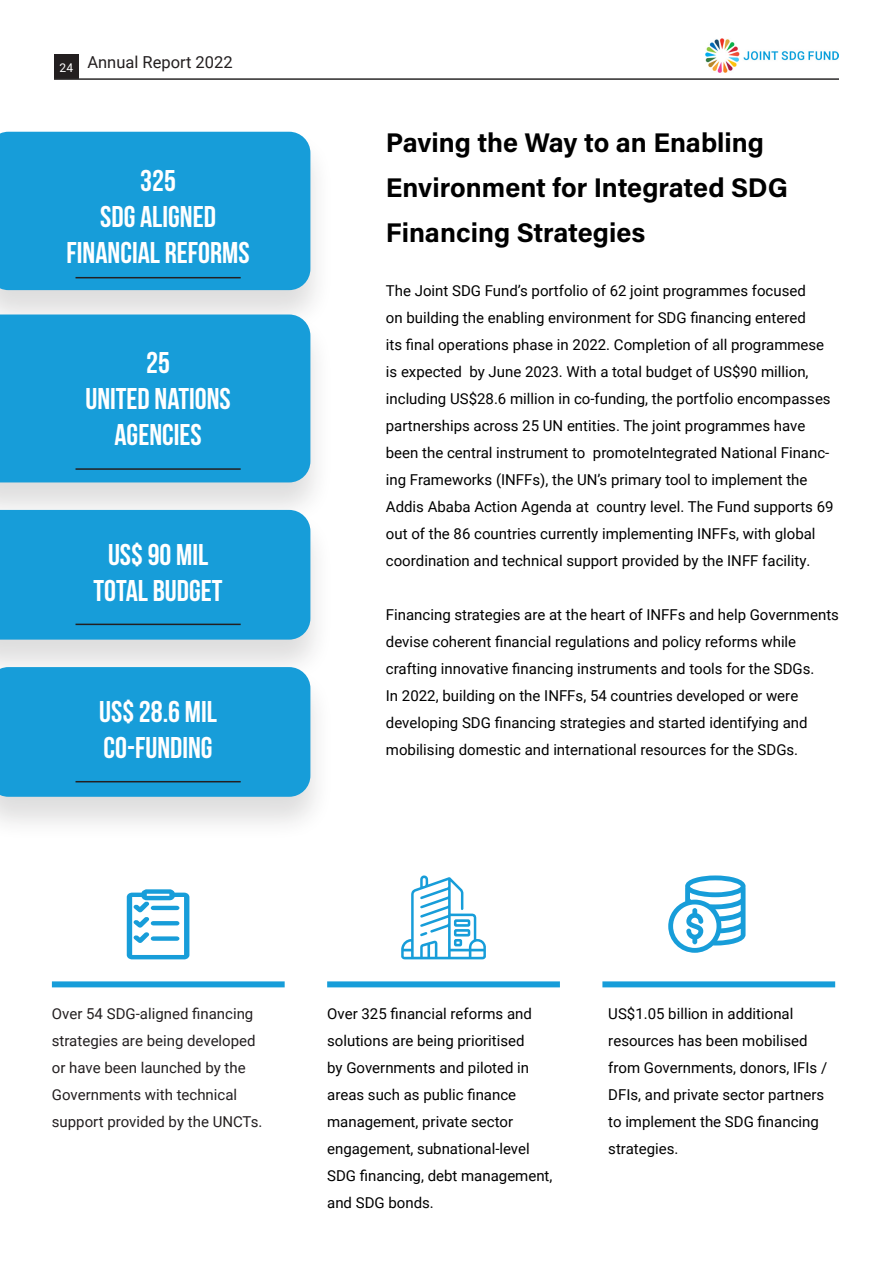
<style>
.page{position:relative;width:893px;height:1263px;background:#fff}
.page>*{position:absolute;margin:0;border:0;box-sizing:border-box;transform-origin:0 0}
.Paragraph_Style_69{font:700 30px "Bebas Neue";color:#fff}
.Paragraph_Style_11{font:27px "Acumin Variable Concept";color:#000}
.t1{font:16.5px "Roboto";color:#231f20}
.Paragraph_Style_15{font:15px/27px "Roboto";color:#000}
.Paragraph_Style_54{font:15px/27px "Roboto";color:#000}
.Paragraph_Style_57{font:15px/27px "Roboto";color:#000}
.Paragraph_Style_54-2{font:15px/27px "Roboto";color:#231f20}
</style>
<div class="page">
<div style="left:54px;top:54px;width:24px;height:24px;background:#231f20"></div>
<hr style="left:54px;top:78px;width:785px;height:2px;background:#2b292a">
<img style="left:706px;top:38px;width:133px;height:35px">
<div style="left:602px;top:981px;width:233px;height:6px;background:#179dd9"></div>
<div style="left:327px;top:981px;width:233px;height:6px;background:#179dd9"></div>
<div style="left:52px;top:981px;width:233px;height:6px;background:#179dd9"></div>
<div style="left:0;top:129px;width:334px;height:206px;background:#231f20;opacity:.15"></div>
<div style="left:0;top:132px;width:310px;height:158px;background:#179dd9"></div>
<div style="left:0;top:312px;width:334px;height:215px;background:#231f20;opacity:.15"></div>
<div style="left:0;top:314px;width:310px;height:168px;background:#179dd9"></div>
<div style="left:0;top:507px;width:334px;height:178px;background:#231f20;opacity:.15"></div>
<div style="left:0;top:510px;width:310px;height:130px;background:#179dd9"></div>
<div style="left:0;top:664px;width:334px;height:178px;background:#231f20;opacity:.15"></div>
<div style="left:0;top:667px;width:310px;height:130px;background:#179dd9"></div>
<svg style="left:668px;top:875px;width:77px;height:78px"></svg>
<svg style="left:401px;top:875px;width:85px;height:84px"></svg>
<svg style="left:127px;top:889px;width:62px;height:70px"></svg>
<hr style="left:76px;top:781px;width:165px;height:1px;background:#231f20">
<hr style="left:76px;top:624px;width:165px;height:1px;background:#231f20">
<hr style="left:76px;top:468px;width:165px;height:2px;background:#231f20">
<hr style="left:76px;top:277px;width:165px;height:1px;background:#231f20">
<p class="t1" style="left:60px;top:51px;width:175px"><sub>24</sub> Annual Report 2022</p>
<p class="Paragraph_Style_69" style="left:140px;top:164px;width:37px">325</p>
<p class="Paragraph_Style_69" style="left:100px;top:200px;width:117px">SDG ALIGNED</p>
<p class="Paragraph_Style_69" style="left:67px;top:236px;width:184px">FINANCIAL REFORMS</p>
<p class="Paragraph_Style_69" style="left:146px;top:347px;width:25px">25</p>
<p class="Paragraph_Style_69" style="left:85px;top:383px;width:147px">UNITED NATIONS</p>
<p class="Paragraph_Style_69" style="left:114px;top:419px;width:89px">AGENCIES</p>
<p class="Paragraph_Style_69" style="left:108px;top:538px;width:102px">US$ 90 MIL</p>
<p class="Paragraph_Style_69" style="left:94px;top:574px;width:130px">TOTAL BUDGET</p>
<p class="Paragraph_Style_69" style="left:99px;top:696px;width:119px">US$ 28.6 MIL</p>
<p class="Paragraph_Style_69" style="left:104px;top:732px;width:111px">CO-FUNDING</p>
<p class="Paragraph_Style_11" style="left:386px;top:124px;width:380px">Paving the Way to an Enabling</p>
<p class="Paragraph_Style_11" style="left:386px;top:169px;width:404px">Environment for Integrated SDG</p>
<p class="Paragraph_Style_11" style="left:386px;top:214px;width:261px">Financing Strategies</p>
<p class="Paragraph_Style_15" style="left:386px;top:276px;width:421px">The Joint SDG Fund’s portfolio of 62 joint programmes focused</p>
<p class="Paragraph_Style_15" style="left:386px;top:303px;width:421px">on building the enabling environment for SDG financing entered</p>
<p class="Paragraph_Style_15" style="left:386px;top:330px;width:449px">its final operations phase in 2022. Completion of all programmese is expected by June 2023. With a total budget of US$90 million, including US$28.6 million in co-funding, the portfolio encompasses partnerships across 25 UN entities. The joint programmes have been the central instrument to promoteIntegrated National Financ&shy;ing Frameworks (INFFs), the UN’s primary tool to implement the Addis Ababa Action Agenda at country level. The Fund supports 69 out of the 86 countries currently implementing INFFs, with global coordination and technical support provided by the INFF facility.</p>
<p class="Paragraph_Style_15" style="left:386px;top:600px;width:455px">Financing strategies are at the heart of INFFs and help Governments devise coherent financial regulations and policy reforms while</p>
<p class="Paragraph_Style_15" style="left:386px;top:654px;width:430px">crafting innovative financing instruments and tools for the SDGs.</p>
<p class="Paragraph_Style_15" style="left:386px;top:681px;width:414px">In 2022, building on the INFFs, 54 countries developed or were</p>
<p class="Paragraph_Style_15" style="left:386px;top:708px;width:423px">developing SDG financing strategies and started identifying and</p>
<p class="Paragraph_Style_15" style="left:386px;top:735px;width:414px">mobilising domestic and international resources for the SDGs.</p>
<p class="Paragraph_Style_54-2" style="left:52px;top:1000px;width:205px">Over 54 SDG-aligned financing strategies are being developed</p>
<p class="Paragraph_Style_54-2" style="left:52px;top:1054px;width:195px">or have been launched by the</p>
<p class="Paragraph_Style_54-2" style="left:52px;top:1081px;width:187px">Governments with technical</p>
<p class="Paragraph_Style_54-2" style="left:52px;top:1108px;width:212px">support provided by the UNCTs.</p>
<p class="Paragraph_Style_54" style="left:327px;top:1000px;width:206px">Over 325 financial reforms and solutions are being prioritised</p>
<p class="Paragraph_Style_54" style="left:327px;top:1054px;width:204px">by Governments and piloted in</p>
<p class="Paragraph_Style_54" style="left:327px;top:1081px;width:191px">areas such as public finance</p>
<p class="Paragraph_Style_54" style="left:327px;top:1108px;width:187px">management, private sector</p>
<p class="Paragraph_Style_54" style="left:327px;top:1135px;width:227px">engagement, subnational-level<br>SDG financing, debt management, and SDG bonds.</p>
<p class="Paragraph_Style_57" style="left:608px;top:1000px;width:187px">US$1.05 billion in additional</p>
<p class="Paragraph_Style_57" style="left:608px;top:1027px;width:220px">resources has been mobilised from Governments, donors, IFIs /<br>DFIs, and private sector partners to implement the SDG financing strategies.</p>
</div>
